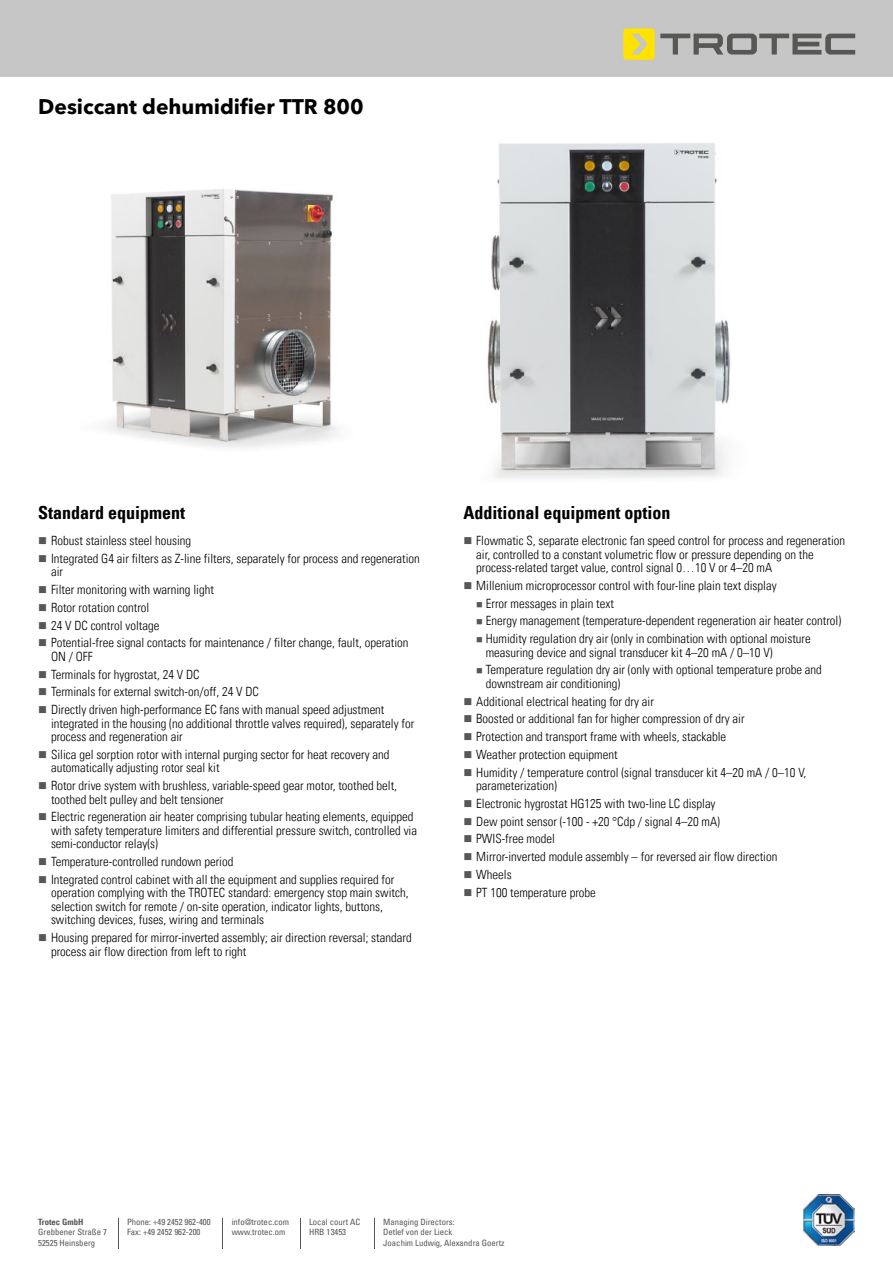
<style>
.page{position:relative;width:893px;height:1263px;background:#fff}
.page>*{position:absolute;margin:0;border:0;box-sizing:border-box;transform-origin:0 0}
.t1{font:700 21px "Avenir Next W1 G";color:#000}
.t2{font:18px "Univers Com 67 Bold Cond";color:#000}
.t3{font:12.75px/13.5px "Univers Com 47 Light Cond";color:#000}
.t4{font:condensed 8.7px/10.5px "Univers Com 57";color:#575756}
.t5{font:8.7px "Univers Com 67 Bold Cond";color:#575756}
.s1{color:#575756}
</style>
<div class="page">
<img style="left:106px;top:189px;width:233px;height:259px">
<img style="left:487px;top:143px;width:244px;height:335px">
<div style="left:0;top:0;width:893px;height:77px;background:#c6c6c6"></div>
<svg style="left:623px;top:28px;width:232px;height:32px"></svg>
<img style="left:803px;top:1194px;width:52px;height:51px">
<hr style="left:374px;top:1218px;width:1px;height:30px;background:#575756">
<hr style="left:222px;top:1218px;width:1px;height:30px;background:#575756">
<hr style="left:118px;top:1218px;width:1px;height:30px;background:#575756">
<hr style="left:300px;top:1218px;width:1px;height:30px;background:#575756">
<h1 class="t1" style="left:38px;top:93px;width:327px">Desiccant dehumidifier TTR 800</h1>
<h2 class="t2" style="left:38px;top:502px;width:149px">Standard equipment</h2>
<p class="t3" style="left:38px;top:534px;width:154px"><span class="s1">■</span> Robust stainless steel housing</p>
<p class="t3" style="left:51px;top:552px;width:370px;text-indent:-13px"><span class="s1">■</span> Integrated G4 air filters as Z-line filters, separately for process and regeneration air</p>
<p class="t3" style="left:38px;top:583px;width:177px"><span class="s1">■</span> Filter monitoring with warning light</p>
<p class="t3" style="left:38px;top:601px;width:113px"><span class="s1">■</span> Rotor rotation control</p>
<p class="t3" style="left:38px;top:618px;width:123px"><span class="s1">■</span> 24 V DC control voltage</p>
<p class="t3" style="left:51px;top:636px;width:359px;text-indent:-13px"><span class="s1">■</span> Potential-free signal contacts for maintenance / filter change, fault, operation<br>ON / OFF</p>
<p class="t3" style="left:38px;top:667px;width:163px"><span class="s1">■</span> Terminals for hygrostat, 24 V DC</p>
<p class="t3" style="left:38px;top:685px;width:222px"><span class="s1">■</span> Terminals for external switch-on/off, 24 V DC</p>
<p class="t3" style="left:51px;top:703px;width:365px;text-indent:-13px"><span class="s1">■</span> Directly driven high-performance EC fans with manual speed adjustment integrated in the housing (no additional throttle valves required), separately for process and regeneration air</p>
<p class="t3" style="left:51px;top:748px;width:340px;text-indent:-13px"><span class="s1">■</span> Silica gel sorption rotor with internal purging sector for heat recovery and automatically adjusting rotor seal kit</p>
<p class="t3" style="left:51px;top:779px;width:348px;text-indent:-13px"><span class="s1">■</span> Rotor drive system with brushless, variable-speed gear motor, toothed belt, toothed belt pulley and belt tensioner</p>
<p class="t3" style="left:51px;top:810px;width:368px;text-indent:-13px"><span class="s1">■</span> Electric regeneration air heater comprising tubular heating elements, equipped with safety temperature limiters and differential pressure switch, controlled via semi-conductor relay(s)</p>
<p class="t3" style="left:38px;top:855px;width:197px"><span class="s1">■</span> Temperature-controlled rundown period</p>
<p class="t3" style="left:51px;top:873px;width:359px;text-indent:-13px"><span class="s1">■</span> Integrated control cabinet with all the equipment and supplies required for operation complying with the TROTEC standard: emergency stop main switch, selection switch for remote / on-site operation, indicator lights, buttons, switching devices, fuses, wiring and terminals</p>
<p class="t3" style="left:51px;top:931px;width:362px;text-indent:-13px"><span class="s1">■</span> Housing prepared for mirror-inverted assembly; air direction reversal; standard process air flow direction from left to right</p>
<h2 class="t2" style="left:463px;top:502px;width:209px">Additional equipment option</h2>
<p class="t3" style="left:476px;top:534px;width:370px;text-indent:-13px"><span class="s1">■</span> Flowmatic S, separate electronic fan speed control for process and regeneration air, controlled to a constant volumetric flow or pressure depending on the process-related target value, control signal 0…10 V or 4–20 mA</p>
<p class="t3" style="left:463px;top:579px;width:315px"><span class="s1">■</span> Millenium microprocessor control with four-line plain text display</p>
<p class="t3" style="left:476px;top:596px;width:139px"><span class="s1">■</span> Error messages in plain text</p>
<p class="t3" style="left:476px;top:614px;width:366px"><span class="s1">■</span> Energy management (temperature-dependent regeneration air heater control)</p>
<p class="t3" style="left:486px;top:632px;width:326px;text-indent:-10px"><span class="s1">■</span> Humidity regulation dry air (only in combination with optional moisture measuring device and signal transducer kit 4–20 mA / 0–10 V)</p>
<p class="t3" style="left:486px;top:663px;width:338px;text-indent:-10px"><span class="s1">■</span> Temperature regulation dry air (only with optional temperature probe and downstream air conditioning)</p>
<p class="t3" style="left:463px;top:694px;width:192px"><span class="s1">■</span> Additional electrical heating for dry air</p>
<p class="t3" style="left:463px;top:712px;width:283px"><span class="s1">■</span> Boosted or additional fan for higher compression of dry air</p>
<p class="t3" style="left:463px;top:730px;width:264px"><span class="s1">■</span> Protection and transport frame with wheels, stackable</p>
<p class="t3" style="left:463px;top:748px;width:156px"><span class="s1">■</span> Weather protection equipment</p>
<p class="t3" style="left:476px;top:765px;width:332px;text-indent:-13px"><span class="s1">■</span> Humidity / temperature control (signal transducer kit 4–20 mA / 0–10 V, parameterization)</p>
<p class="t3" style="left:463px;top:797px;width:254px"><span class="s1">■</span> Electronic hygrostat HG125 with two-line LC display</p>
<p class="t3" style="left:463px;top:814px;width:258px"><span class="s1">■</span> Dew point sensor (-100 - +20 °Cdp / signal 4–20 mA)</p>
<p class="t3" style="left:463px;top:832px;width:93px"><span class="s1">■</span> PWIS-free model</p>
<p class="t3" style="left:463px;top:850px;width:315px"><span class="s1">■</span> Mirror-inverted module assembly – for reversed air flow direction</p>
<p class="t3" style="left:463px;top:868px;width:50px"><span class="s1">■</span> Wheels</p>
<p class="t3" style="left:463px;top:885px;width:134px"><span class="s1">■</span> PT 100 temperature probe</p>
<p class="t5" style="left:38px;top:1216px;width:47px">Trotec GmbH</p>
<p class="t4" style="left:38px;top:1226px;width:70px">Grebbener Straße 7<br>52525 Heinsberg</p>
<p class="t4" style="left:127px;top:1216px;width:85px">Phone: +49 2452 962-400<br>Fax: +49 2452 962-200</p>
<p class="t4" style="left:309px;top:1216px;width:53px">Local court AC<br>HRB 13453</p>
<p class="t4" style="left:383px;top:1216px;width:123px">Managing Directors:<br>Detlef von der Lieck<br>Joachim Ludwig, Alexandra Goertz</p>
<p class="t4" style="left:232px;top:1216px;width:59px">info@trotec.com www.trotec.om</p>
</div>
